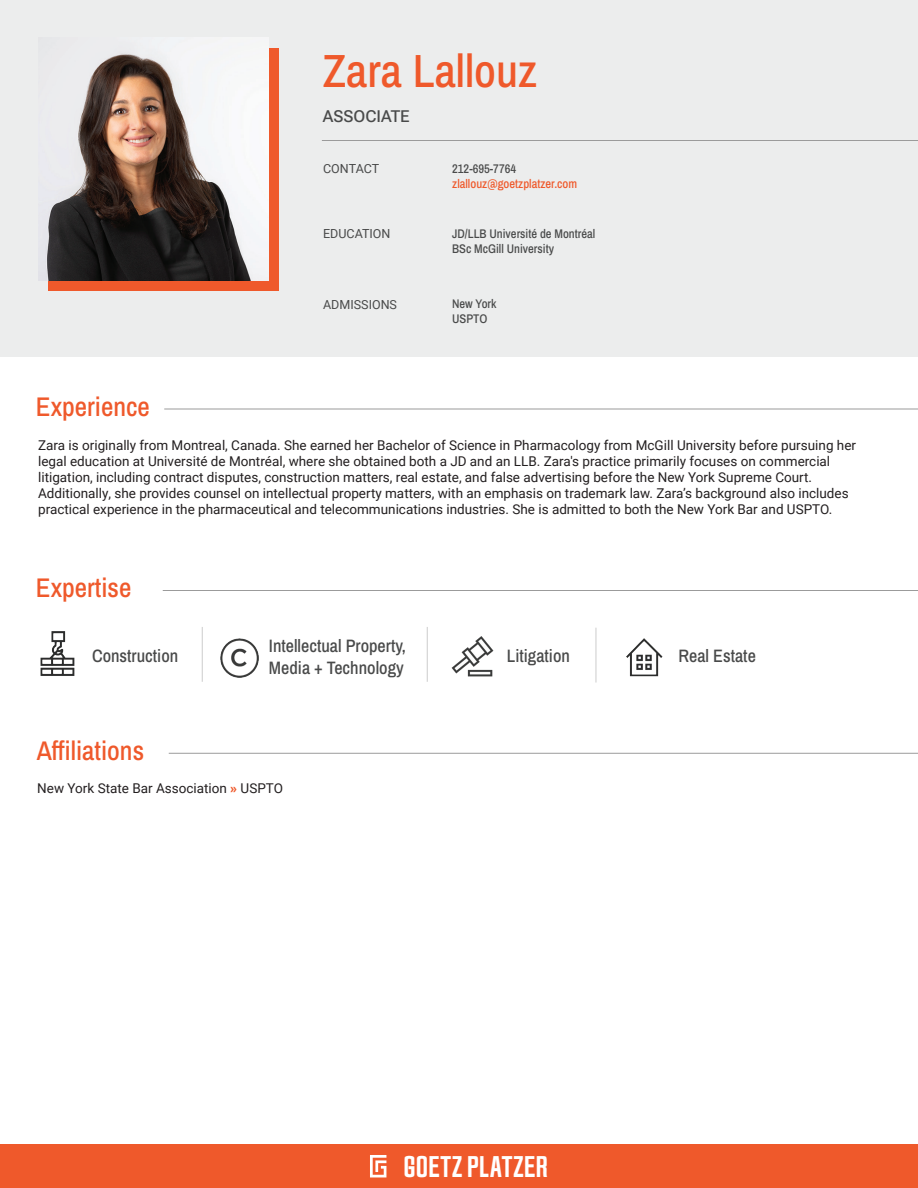
<style>
.page{position:relative;width:918px;height:1188px;background:#fff}
.page>*{position:absolute;margin:0;border:0;box-sizing:border-box;transform-origin:0 0}
.t1{font:46.5px "Archivo Narrow";color:#ef592b}
.t2{font:31.35px "Jay Gothic URW";letter-spacing:.005em;color:#fff}
.t3{font:27px "Archivo Narrow";color:#ef592b}
.t4{font:18px/21.6px "Archivo Narrow";color:#494a4a}
.t5{font:16.5px "Roboto Flex";color:#494a4a}
.t6{font:13.5px/16.2px "Roboto";color:#231f20}
.t7{font:12.6px/15px "Archivo Narrow";color:#494a4a}
.t8{font:12.6px "Roboto";color:#494a4a}
.t9{font:12.6px "Archivo Narrow";color:#ef592b}
.s1{font-weight:900;color:#ef592b}
</style>
<div class="page">
<div style="left:0;top:0;width:918px;height:357px;background:#eceded"></div>
<hr style="left:322px;top:140px;width:596px;height:1px;background:#9b9b9b">
<hr style="left:164px;top:409px;width:754px;height:1px;background:#9b9b9b">
<hr style="left:163px;top:590px;width:755px;height:1px;background:#9b9b9b">
<img style="left:451px;top:636px;width:43px;height:41px">
<hr style="left:202px;top:627px;width:1px;height:55px;background:#d8d8d8">
<hr style="left:427px;top:627px;width:1px;height:55px;background:#d8d8d8">
<div style="left:0;top:1145px;width:918px;height:43px;background:#ef592b"></div>
<svg style="left:370px;top:1155px;width:16px;height:22px"></svg>
<div style="left:49px;top:48px;width:230px;height:243px;background:#ef592b"></div>
<img style="left:38px;top:38px;width:230px;height:242px">
<img style="left:40px;top:632px;width:35px;height:44px">
<hr style="left:169px;top:753px;width:749px;height:1px;background:#9b9b9b">
<img style="left:626px;top:638px;width:37px;height:39px">
<hr style="left:595px;top:628px;width:2px;height:55px;background:#d8d8d8">
<img style="left:220px;top:638px;width:39px;height:40px">
<h1 class="t1" style="left:323px;top:39px;width:216px">Zara Lallouz</h1>
<h3 class="t3" style="left:36px;top:388px;width:115px">Experience</h3>
<p class="t5" style="left:323px;top:102px;width:88px">ASSOCIATE</p>
<p class="t8" style="left:323px;top:160px;width:58px">CONTACT</p>
<p class="t8" style="left:323px;top:224px;width:69px">EDUCATION</p>
<p class="t8" style="left:323px;top:296px;width:75px">ADMISSIONS</p>
<p class="t7" style="left:452px;top:161px;width:65px">212-695-7764</p>
<p class="t9" style="left:452px;top:175px;width:126px">zlallouz@goetzplatzer.com</p>
<p class="t7" style="left:452px;top:225px;width:145px">JD/LLB Université de Montréal<br>BSc McGill University</p>
<p class="t7" style="left:452px;top:296px;width:46px">New York<br>USPTO</p>
<p class="t6" style="left:38px;top:436px;width:819px">Zara is originally from Montreal, Canada. She earned her Bachelor of Science in Pharmacology from McGill University before pursuing her legal education at Université de Montréal, where she obtained both a JD and an LLB. Zara's practice primarily focuses on commercial litigation, including contract disputes, construction matters, real estate, and false advertising before the New York Supreme Court.<br>Additionally, she provides counsel on intellectual property matters, with an emphasis on trademark law. Zara’s background also includes practical experience in the pharmaceutical and telecommunications industries. She is admitted to both the New York Bar and USPTO.</p>
<h3 class="t3" style="left:36px;top:568px;width:97px">Expertise</h3>
<h3 class="t4" style="left:92px;top:644px;width:88px">Construction</h3>
<h3 class="t4" style="left:269px;top:635px;width:139px">Intellectual Property,<br>Media + Technology</h3>
<h3 class="t3" style="left:37px;top:731px;width:109px">Affiliations</h3>
<p class="t6" style="left:37px;top:779px;width:247px">New York State Bar Association <span class="s1">»</span> USPTO</p>
<h3 class="t4" style="left:507px;top:644px;width:65px">Litigation</h3>
<h3 class="t4" style="left:679px;top:645px;width:79px">Real Estate</h3>
<h2 class="t2" style="left:403px;top:1149px;width:146px">GOETZ PLATZER</h2>
</div>
